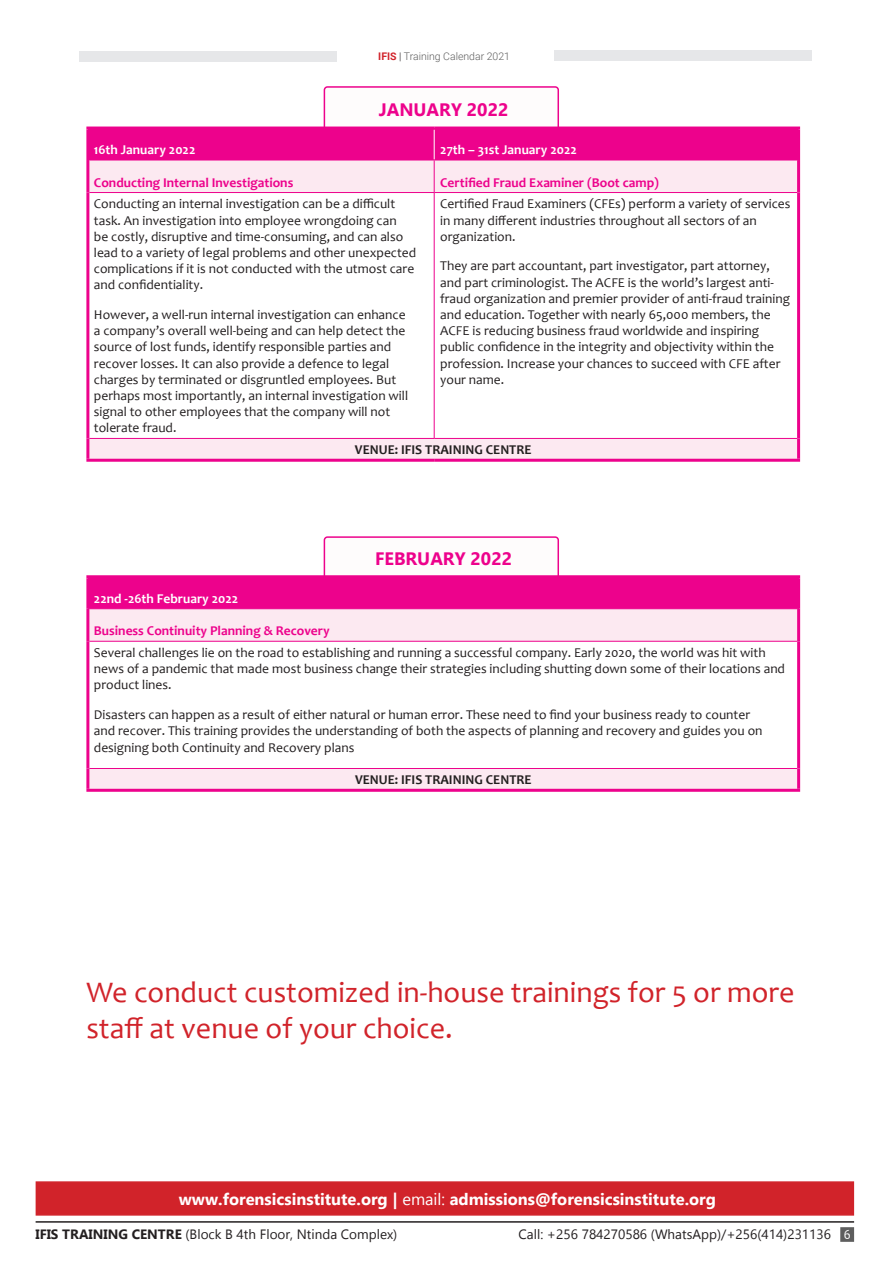
<style>
.page{position:relative;width:893px;height:1263px;background:#fff}
.page>*{position:absolute;margin:0;border:0;box-sizing:border-box;transform-origin:0 0}
.summitBODY{font:30px/36px "Candara";color:#d1232a}
.summitBODY-2{font:700 18px "Gadugi";color:#ed028c}
.t1{font:700 16.5px "Gadugi";color:#fff}
.summitBODY-3{font:13.5px/16.2px "Candara";color:#231f20}
.summitBODY-4{font:700 13.5px "Candara";color:#ed028c}
.t2{font:13.5px "Gadugi";color:#231f20}
.summitBODY-5{font:700 13.5px "Candara";color:#fff}
.summitBODY-6{font:700 13.5px "Candara";color:#231f20}
.t3{font:300 10.5px "Roboto";color:#5e5e5e}
.s1{font-weight:700;color:#d1232a}
.s2{color:#231f20}
.s3{font-weight:400}
.s4{font-weight:700}
.s5{font-family:"Candara";font-size:13.95px;color:#fff}
</style>
<div class="page">
<div style="left:79px;top:51px;width:258px;height:11px;background:#e6e7e9"></div>
<div style="left:554px;top:50px;width:257px;height:11px;background:#e6e7e9"></div>
<div style="left:36px;top:1181px;width:818px;height:34px;background:#d1232a;border:2px solid #d1232a"></div>
<hr style="left:36px;top:1221px;width:818px;height:2px;background:#231f20">
<div style="left:840px;top:1227px;width:14px;height:15px;background:#5e5e5e;border:2px solid #5e5e5e"></div>
<div style="left:324px;top:86px;width:235px;height:49px;border:2px solid #ed028c;border-radius:3px"></div>
<div style="left:89px;top:130px;width:708px;height:30px;background:#ed028c"></div>
<div style="left:89px;top:161px;width:708px;height:298px;background:#fce9f1"></div>
<svg style="left:89px;top:193px;width:708px;height:245px"></svg>
<hr style="left:434px;top:130px;width:1px;height:30px;background:#fff">
<hr style="left:86px;top:127px;width:348px;height:3px;background:#ed028c">
<hr style="left:86px;top:130px;width:3px;height:30px;background:#ed028c">
<hr style="left:434px;top:127px;width:366px;height:3px;background:#ed028c">
<hr style="left:797px;top:130px;width:3px;height:30px;background:#ed028c">
<hr style="left:89px;top:160px;width:345px;height:1px;background:#ed028c">
<hr style="left:434px;top:160px;width:363px;height:1px;background:#ed028c">
<hr style="left:434px;top:160px;width:1px;height:32px;background:#ed028c">
<hr style="left:89px;top:192px;width:345px;height:1px;background:#ed028c">
<hr style="left:434px;top:192px;width:363px;height:1px;background:#ed028c">
<hr style="left:434px;top:193px;width:1px;height:245px;background:#ed028c">
<hr style="left:89px;top:438px;width:345px;height:1px;background:#ed028c">
<hr style="left:434px;top:438px;width:363px;height:1px;background:#ed028c">
<hr style="left:86px;top:160px;width:3px;height:33px;background:#ed028c">
<hr style="left:797px;top:160px;width:3px;height:33px;background:#ed028c">
<hr style="left:86px;top:193px;width:3px;height:245px;background:#ed028c">
<hr style="left:797px;top:193px;width:3px;height:245px;background:#ed028c">
<hr style="left:86px;top:438px;width:3px;height:21px;background:#ed028c">
<hr style="left:797px;top:438px;width:3px;height:21px;background:#ed028c">
<hr style="left:86px;top:459px;width:348px;height:3px;background:#ed028c">
<hr style="left:434px;top:459px;width:366px;height:3px;background:#ed028c">
<div style="left:324px;top:536px;width:235px;height:54px;border:2px solid #ed028c;border-radius:3px"></div>
<div style="left:88px;top:577px;width:711px;height:32px;background:#ed028c"></div>
<div style="left:89px;top:609px;width:708px;height:180px;background:#fce9f1"></div>
<div style="left:88px;top:641px;width:711px;height:127px;background:#fff"></div>
<hr style="left:89px;top:641px;width:708px;height:1px;background:#ed028c">
<hr style="left:89px;top:768px;width:708px;height:1px;background:#ed028c">
<hr style="left:86px;top:575px;width:714px;height:3px;background:#ed028c">
<hr style="left:86px;top:578px;width:3px;height:31px;background:#ed028c">
<hr style="left:797px;top:578px;width:3px;height:31px;background:#ed028c">
<hr style="left:86px;top:609px;width:3px;height:32px;background:#ed028c">
<hr style="left:797px;top:609px;width:3px;height:32px;background:#ed028c">
<hr style="left:86px;top:641px;width:3px;height:127px;background:#ed028c">
<hr style="left:797px;top:641px;width:3px;height:127px;background:#ed028c">
<hr style="left:86px;top:768px;width:3px;height:21px;background:#ed028c">
<hr style="left:797px;top:768px;width:3px;height:21px;background:#ed028c">
<hr style="left:86px;top:789px;width:714px;height:3px;background:#ed028c">
<p class="t3" style="left:378px;top:49px;width:133px"><span class="s1">IFIS</span> <span class="s2">|</span> Training Calendar 2021</p>
<p class="summitBODY-2" style="left:379px;top:99px;width:131px">JANUARY 2022</p>
<p class="summitBODY-5" style="left:94px;top:141px;width:103px">16th January 2022</p>
<p class="summitBODY-5" style="left:440px;top:141px;width:138px">27th – 31st January 2022</p>
<p class="summitBODY-4" style="left:94px;top:174px;width:201px">Conducting Internal Investigations</p>
<p class="summitBODY-4" style="left:440px;top:174px;width:220px">Certified Fraud Examiner (Boot camp)</p>
<p class="summitBODY-3" style="left:94px;top:196px;width:324px">Conducting an internal investigation can be a difficult task. An investigation into employee wrongdoing can<br>be costly, disruptive and time-consuming, and can also lead to a variety of legal problems and other unexpected complications if it is not conducted with the utmost care and confidentiality.</p>
<p class="summitBODY-3" style="left:94px;top:306px;width:316px">However, a well-run internal investigation can enhance a company’s overall well-being and can help detect the source of lost funds, identify responsible parties and recover losses. It can also provide a defence to legal charges by terminated or disgruntled employees. But perhaps most importantly, an internal investigation will signal to other employees that the company will not tolerate fraud.</p>
<p class="summitBODY-3" style="left:440px;top:196px;width:352px">Certified Fraud Examiners (CFEs) perform a variety of services in many different industries throughout all sectors of an organization.</p>
<p class="summitBODY-3" style="left:440px;top:258px;width:351px">They are part accountant, part investigator, part attorney, and part criminologist. The ACFE is the world’s largest anti&shy;fraud organization and premier provider of anti-fraud training and education. Together with nearly 65,000 members, the ACFE is reducing business fraud worldwide and inspiring public confidence in the integrity and objectivity within the profession. Increase your chances to succeed with CFE after your name.</p>
<p class="summitBODY-6" style="left:355px;top:441px;width:178px">VENUE: IFIS TRAINING CENTRE</p>
<p class="summitBODY-2" style="left:375px;top:548px;width:138px">FEBRUARY 2022</p>
<p class="summitBODY-5" style="left:94px;top:590px;width:146px">22nd -26th February 2022</p>
<p class="summitBODY-4" style="left:94px;top:622px;width:237px">Business Continuity Planning &amp; Recovery</p>
<p class="summitBODY-3" style="left:94px;top:644px;width:693px">Several challenges lie on the road to establishing and running a successful company. Early 2020, the world was hit with news of a pandemic that made most business change their strategies including shutting down some of their locations and product lines.</p>
<p class="summitBODY-3" style="left:94px;top:706px;width:670px">Disasters can happen as a result of either natural or human error. These need to find your business ready to counter and recover. This training provides the understanding of both the aspects of planning and recovery and guides you on designing both Continuity and Recovery plans</p>
<p class="summitBODY-6" style="left:355px;top:771px;width:178px">VENUE: IFIS TRAINING CENTRE</p>
<p class="summitBODY" style="left:86px;top:974px;width:710px">We conduct customized in-house trainings for 5 or more staff at venue of your choice.</p>
<p class="t1" style="left:179px;top:1189px;width:539px">www.forensicsinstitute.org | <span class="s3">email:</span> admissions@forensicsinstitute.org</p>
<p class="t2" style="left:35px;top:1226px;width:363px"><span class="s4">IFIS TRAINING CENTRE</span> (Block B 4th Floor, Ntinda Complex)</p>
<p class="t2" style="left:519px;top:1226px;width:334px">Call: +256 784270586 (WhatsApp)/+256(414)231136 <span class="s5">6</span></p>
</div>
